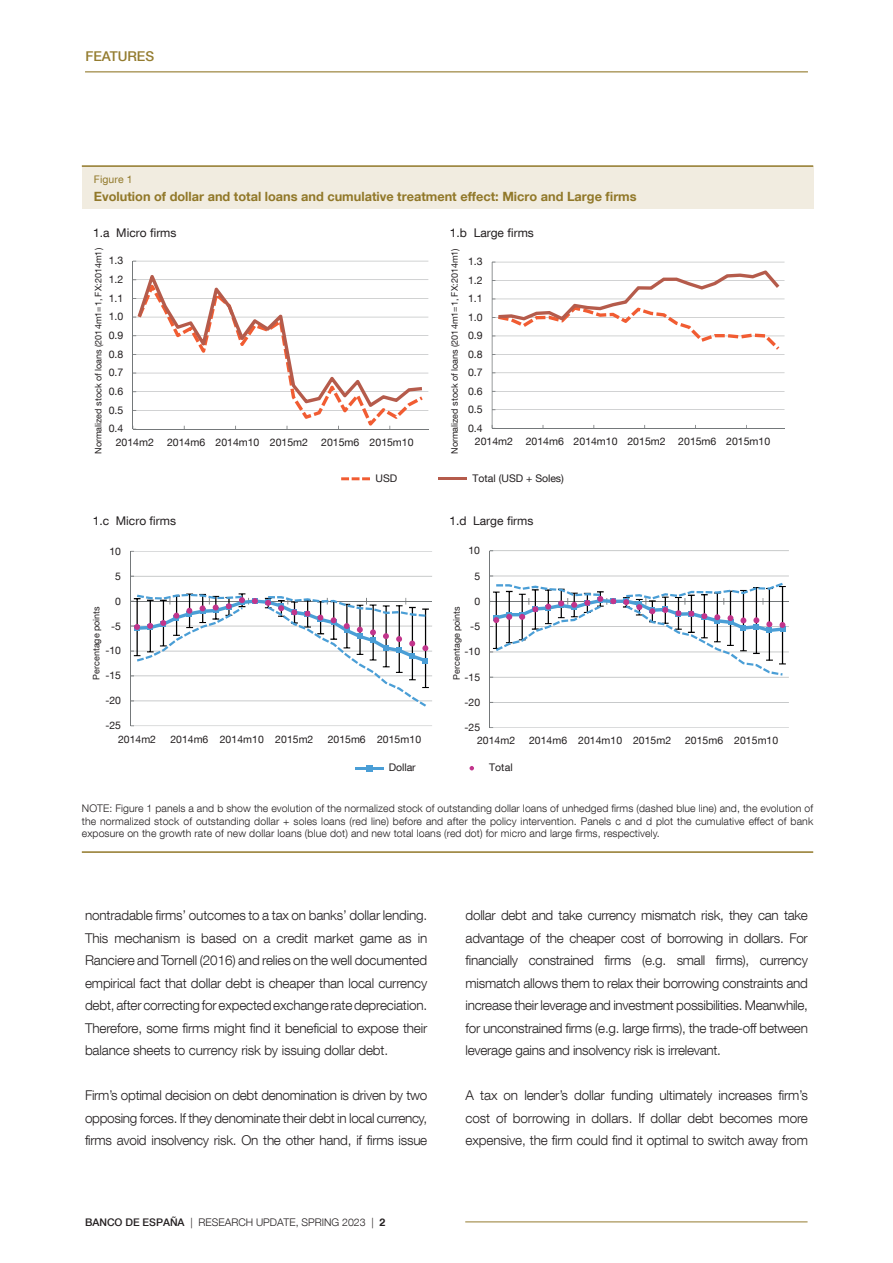
<style>
.page{position:relative;width:893px;height:1263px;background:#fff}
.page>*{position:absolute;margin:0;border:0;box-sizing:border-box;transform-origin:0 0}
.GENERAL_texto{font:300 13.5px/22.5px "Bd E Neue Helvetica";letter-spacing:-.02em;color:#231f20;text-align:justify}
.t1{font:500 13.5px "Bd E Neue Helvetica";color:#947c2f}
.t2{font:700 12.75px "Bd E Neue Helvetica";color:#917829}
.t3{font:12px "Bd E Neue Helvetica";color:#231f20}
.GENERAL_texto-2{font:300 10.5px/12.6px "Bd E Neue Helvetica";letter-spacing:.01em;color:#231f20;text-align:justify}
.t4{font:10.5px "Bd E Neue Helvetica";color:#231f20}
.t5{font:10.5px "Bd E Neue Helvetica";letter-spacing:.01em;color:#917829}
.t6{font:9px "Bd E Neue Helvetica";color:#231f20}
.s1{font-weight:500}
.s2{font-weight:700}
</style>
<div class="page">
<hr style="left:465px;top:1221px;width:342px;height:1px;background:#947c2f">
<hr style="left:85px;top:71px;width:723px;height:1px;background:#947c2f">
<div style="left:82px;top:166px;width:731px;height:43px;background:#f1ece0"></div>
<hr style="left:82px;top:165px;width:731px;height:2px;background:#917829">
<hr style="left:82px;top:851px;width:731px;height:2px;background:#917829">
<hr style="left:133px;top:410px;width:295px;height:1px;background:#9a9d9e">
<hr style="left:133px;top:391px;width:295px;height:1px;background:#9a9d9e">
<hr style="left:133px;top:373px;width:295px;height:1px;background:#9a9d9e">
<hr style="left:133px;top:354px;width:295px;height:1px;background:#9a9d9e">
<hr style="left:133px;top:336px;width:295px;height:1px;background:#9a9d9e">
<hr style="left:133px;top:317px;width:295px;height:1px;background:#9a9d9e">
<hr style="left:133px;top:298px;width:295px;height:1px;background:#9a9d9e">
<hr style="left:133px;top:280px;width:295px;height:1px;background:#9a9d9e">
<hr style="left:133px;top:261px;width:295px;height:1px;background:#9a9d9e">
<hr style="left:133px;top:261px;width:1px;height:168px;background:#74787a">
<hr style="left:133px;top:429px;width:295px;height:1px;background:#74787a">
<svg style="left:133px;top:275px;width:290px;height:154px"></svg>
<hr style="left:492px;top:409px;width:292px;height:1px;background:#9a9d9e">
<hr style="left:492px;top:391px;width:292px;height:1px;background:#9a9d9e">
<hr style="left:492px;top:373px;width:292px;height:1px;background:#9a9d9e">
<hr style="left:492px;top:354px;width:292px;height:1px;background:#9a9d9e">
<hr style="left:492px;top:336px;width:292px;height:1px;background:#9a9d9e">
<hr style="left:492px;top:317px;width:292px;height:1px;background:#9a9d9e">
<hr style="left:492px;top:299px;width:292px;height:1px;background:#9a9d9e">
<hr style="left:492px;top:280px;width:292px;height:1px;background:#9a9d9e">
<hr style="left:492px;top:262px;width:292px;height:1px;background:#9a9d9e">
<hr style="left:492px;top:262px;width:1px;height:166px;background:#74787a">
<hr style="left:492px;top:428px;width:292px;height:1px;background:#74787a">
<svg style="left:492px;top:270px;width:287px;height:85px"></svg>
<svg style="left:341px;top:477px;width:29px;height:3px"></svg>
<hr style="left:438px;top:477px;width:29px;height:3px;background:#b55b4b">
<hr style="left:355px;top:767px;width:29px;height:3px;background:#4a9ed6">
<svg style="left:367px;top:765px;width:6px;height:6px"></svg>
<svg style="left:469px;top:766px;width:5px;height:4px"></svg>
<hr style="left:131px;top:726px;width:301px;height:1px;background:#9a9d9e">
<hr style="left:131px;top:701px;width:301px;height:1px;background:#9a9d9e">
<hr style="left:131px;top:676px;width:301px;height:1px;background:#9a9d9e">
<hr style="left:131px;top:651px;width:301px;height:1px;background:#9a9d9e">
<hr style="left:131px;top:626px;width:301px;height:1px;background:#9a9d9e">
<hr style="left:131px;top:576px;width:301px;height:1px;background:#9a9d9e">
<hr style="left:131px;top:551px;width:301px;height:1px;background:#9a9d9e">
<hr style="left:130px;top:551px;width:1px;height:175px;background:#74787a">
<hr style="left:131px;top:601px;width:301px;height:1px;background:#74787a">
<svg style="left:131px;top:593px;width:298px;height:114px"></svg>
<hr style="left:490px;top:727px;width:299px;height:1px;background:#9a9d9e">
<hr style="left:490px;top:702px;width:299px;height:1px;background:#9a9d9e">
<hr style="left:490px;top:677px;width:299px;height:1px;background:#9a9d9e">
<hr style="left:490px;top:652px;width:299px;height:1px;background:#9a9d9e">
<hr style="left:490px;top:626px;width:299px;height:1px;background:#9a9d9e">
<hr style="left:490px;top:576px;width:299px;height:1px;background:#9a9d9e">
<hr style="left:490px;top:550px;width:299px;height:1px;background:#9a9d9e">
<hr style="left:489px;top:551px;width:1px;height:177px;background:#74787a">
<hr style="left:490px;top:601px;width:299px;height:1px;background:#74787a">
<svg style="left:490px;top:583px;width:296px;height:95px"></svg>
<p class="t1" style="left:85px;top:48px;width:70px">FEATURES</p>
<p class="t5" style="left:94px;top:173px;width:40px">Figure 1</p>
<p class="t2" style="left:94px;top:188px;width:544px">Evolution of dollar and total loans and cumulative treatment effect: Micro and Large firms</p>
<p class="t3" style="left:93px;top:225px;width:85px">1.a Micro firms</p>
<p class="t3" style="left:450px;top:225px;width:85px">1.b Large firms</p>
<p class="t6" style="left:93px;top:454px;width:207px;rotate:-90deg">Normalized stock of loans (2014m1=1, FX:2014m1)</p>
<p class="t4" style="left:109px;top:254px;width:16px">1.3</p>
<p class="t4" style="left:109px;top:273px;width:16px">1.2</p>
<p class="t4" style="left:109px;top:292px;width:16px">1.1</p>
<p class="t4" style="left:109px;top:310px;width:16px">1.0</p>
<p class="t4" style="left:109px;top:329px;width:16px">0.9</p>
<p class="t4" style="left:109px;top:348px;width:16px">0.8</p>
<p class="t4" style="left:109px;top:366px;width:16px">0.7</p>
<p class="t4" style="left:109px;top:385px;width:16px">0.6</p>
<p class="t4" style="left:109px;top:404px;width:16px">0.5</p>
<p class="t4" style="left:109px;top:422px;width:16px">0.4</p>
<p class="t4" style="left:116px;top:435px;width:40px">2014m2</p>
<p class="t4" style="left:167px;top:435px;width:142px">2014m6 2014m10 2015m2</p>
<p class="t4" style="left:321px;top:435px;width:94px">2015m6 2015m10</p>
<p class="t6" style="left:449px;top:454px;width:207px;rotate:-90deg">Normalized stock of loans (2014m1=1, FX:2014m1)</p>
<p class="t4" style="left:468px;top:255px;width:16px">1.3</p>
<p class="t4" style="left:468px;top:274px;width:16px">1.2</p>
<p class="t4" style="left:468px;top:292px;width:16px">1.1</p>
<p class="t4" style="left:468px;top:311px;width:16px">1.0</p>
<p class="t4" style="left:468px;top:329px;width:16px">0.9</p>
<p class="t4" style="left:468px;top:348px;width:16px">0.8</p>
<p class="t4" style="left:468px;top:366px;width:16px">0.7</p>
<p class="t4" style="left:468px;top:384px;width:16px">0.6</p>
<p class="t4" style="left:468px;top:403px;width:16px">0.5</p>
<p class="t4" style="left:468px;top:421px;width:16px">0.4</p>
<p class="t4" style="left:475px;top:435px;width:297px">2014m2 2014m6 2014m10 2015m2 2015m6 2015m10</p>
<p class="t3" style="left:93px;top:513px;width:85px">1.c Micro firms</p>
<p class="t4" style="left:376px;top:472px;width:23px">USD</p>
<p class="t4" style="left:472px;top:472px;width:93px">Total (USD + Soles)</p>
<p class="t3" style="left:449px;top:513px;width:85px">1.d Large firms</p>
<p class="t4" style="left:109px;top:544px;width:13px">10</p>
<p class="t4" style="left:468px;top:544px;width:13px">10</p>
<p class="t4" style="left:115px;top:569px;width:7px">5</p>
<p class="t4" style="left:474px;top:569px;width:7px">5</p>
<p class="t4" style="left:115px;top:594px;width:7px">0</p>
<p class="t6" style="left:91px;top:680px;width:75px;rotate:-90deg">Percentage points</p>
<p class="t4" style="left:111px;top:619px;width:11px">-5</p>
<p class="t4" style="left:105px;top:644px;width:17px">-10</p>
<p class="t4" style="left:105px;top:669px;width:17px">-15</p>
<p class="t4" style="left:474px;top:594px;width:7px">0</p>
<p class="t6" style="left:451px;top:680px;width:75px;rotate:-90deg">Percentage points</p>
<p class="t4" style="left:470px;top:620px;width:11px">-5</p>
<p class="t4" style="left:464px;top:645px;width:17px">-10</p>
<p class="t4" style="left:464px;top:670px;width:17px">-15</p>
<p class="t4" style="left:105px;top:694px;width:17px">-20</p>
<p class="t4" style="left:464px;top:696px;width:17px">-20</p>
<p class="t4" style="left:105px;top:719px;width:17px">-25</p>
<p class="t4" style="left:464px;top:721px;width:17px">-25</p>
<p class="t4" style="left:118px;top:732px;width:40px">2014m2</p>
<p class="t4" style="left:170px;top:732px;width:144px">2014m6 2014m10 2015m2</p>
<p class="t4" style="left:328px;top:732px;width:95px">2015m6 2015m10</p>
<p class="t4" style="left:477px;top:734px;width:40px">2014m2</p>
<p class="t4" style="left:529px;top:734px;width:144px">2014m6 2014m10 2015m2</p>
<p class="t4" style="left:685px;top:734px;width:95px">2015m6 2015m10</p>
<p class="t4" style="left:389px;top:761px;width:29px">Dollar</p>
<p class="t4" style="left:489px;top:761px;width:25px">Total</p>
<p class="GENERAL_texto-2" style="left:82px;top:802px;width:733px">NOTE: Figure 1 panels a and b show the evolution of the normalized stock of outstanding dollar loans of unhedged firms (dashed blue line) and, the evolution of the normalized stock of outstanding dollar + soles loans (red line) before and after the policy intervention. Panels c and d plot the cumulative effect of bank exposure on the growth rate of new dollar loans (blue dot) and new total loans (red dot) for micro and large firms, respectively.</p>
<p class="GENERAL_texto" style="left:85px;top:904px;width:344px">nontradable firms’ outcomes to a tax on banks’ dollar lending.<br>This mechanism is based on a credit market game as in Ranciere and Tornell (2016) and relies on the well documented empirical fact that dollar debt is cheaper than local currency debt, after correcting for expected exchange rate depreciation.<br>Therefore, some firms might find it beneficial to expose their balance sheets to currency risk by issuing dollar debt.</p>
<p class="GENERAL_texto" style="left:85px;top:1084px;width:344px">Firm’s optimal decision on debt denomination is driven by two opposing forces. If they denominate their debt in local currency, firms avoid insolvency risk. On the other hand, if firms issue</p>
<p class="GENERAL_texto-2" style="left:85px;top:1216px;width:302px"><span class="s1">BANCO DE ESPAÑA</span> | RESEARCH UPDATE, SPRING 2023 | <span class="s2">2</span></p>
<p class="GENERAL_texto" style="left:466px;top:904px;width:344px">dollar debt and take currency mismatch risk, they can take advantage of the cheaper cost of borrowing in dollars. For financially constrained firms (e.g. small firms), currency mismatch allows them to relax their borrowing constraints and increase their leverage and investment possibilities. Meanwhile, for unconstrained firms (e.g. large firms), the trade-off between leverage gains and insolvency risk is irrelevant.</p>
<p class="GENERAL_texto" style="left:466px;top:1084px;width:344px">A tax on lender’s dollar funding ultimately increases firm’s cost of borrowing in dollars. If dollar debt becomes more expensive, the firm could find it optimal to switch away from</p>
</div>
